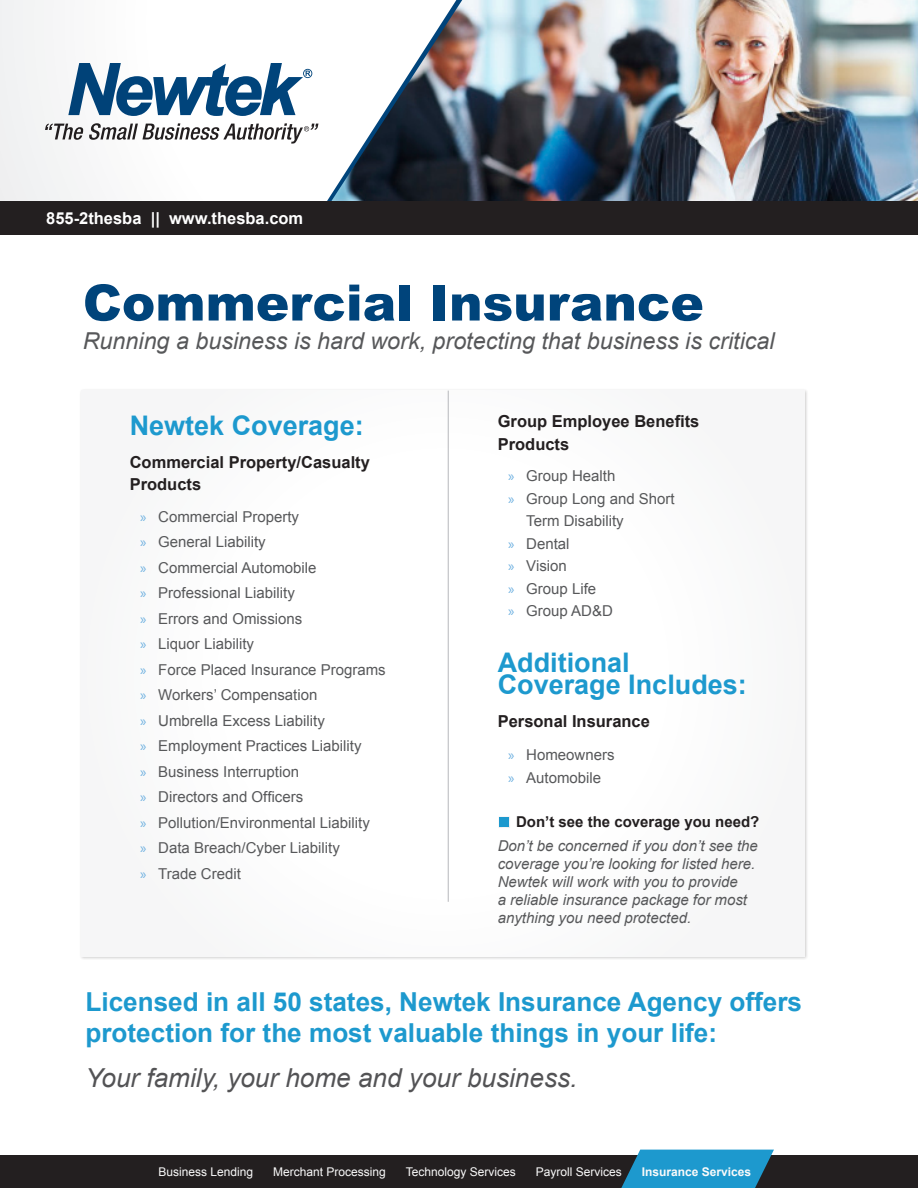
<style>
.page{position:relative;width:918px;height:1188px;background:#fff}
.page>*{position:absolute;margin:0;border:0;box-sizing:border-box;transform-origin:0 0}
.t1{font:900 50.25px "Arial";color:#00447b}
.t2{font:700 27px/22.5px "Arial";color:#1d99ce}
.t3{font:700 26.1px/31.3px "Arial";color:#1d99ce}
.t4{font:italic 26.1px "Arial";color:#535355}
.t5{font:italic 23.25px "Arial";color:#57585a}
.t6{font:700 16.5px/22.5px "Arial";color:#231f20}
.t7{font:700 16.5px "Arial";color:#fff}
.Paragraph_Style_1{font:15px/22.5px "Arial";color:#57585a}
.t8{font:italic 15px/18px "Arial";color:#57585a}
.t9{font:700 15px "Arial";color:#231f20}
.t10{font:12px "Arial";color:#fafafa}
.t11{font:700 12px "Arial";color:#fafafa}
.s1{font-family:"Myriad Pro";color:#6db0e0}
</style>
<div class="page">
<img style="left:327px;top:0;width:591px;height:201px">
<svg style="left:68px;top:63px;width:244px;height:53px"></svg>
<svg style="left:45px;top:123px;width:273px;height:21px"></svg>
<div style="left:0;top:201px;width:918px;height:34px;background:#231f20"></div>
<hr style="left:448px;top:391px;width:1px;height:511px;background:#b6b7bb">
<div style="left:499px;top:817px;width:11px;height:11px;background:#1d99ce;border:2px solid #fff"></div>
<svg style="left:0;top:1150px;width:918px;height:38px;background:#3a4952"></svg>
<p class="t7" style="left:46px;top:207px;width:259px">855-2thesba || www.thesba.com</p>
<p class="t1" style="left:83px;top:266px;width:623px">Commercial Insurance</p>
<p class="t5" style="left:83px;top:325px;width:693px">Running a business is hard work, protecting that business is critical</p>
<p class="t2" style="left:130px;top:415px;width:236px">Newtek Coverage:</p>
<p class="t6" style="left:130px;top:451px;width:242px">Commercial Property/Casualty<br>Products</p>
<p class="Paragraph_Style_1" style="left:140px;top:505px;width:160px"><span class="s1">»</span> Commercial Property</p>
<p class="Paragraph_Style_1" style="left:140px;top:531px;width:127px"><span class="s1">»</span> General Liability</p>
<p class="Paragraph_Style_1" style="left:140px;top:556px;width:178px"><span class="s1">»</span> Commercial Automobile</p>
<p class="Paragraph_Style_1" style="left:140px;top:582px;width:156px"><span class="s1">»</span> Professional Liability</p>
<p class="Paragraph_Style_1" style="left:140px;top:607px;width:164px"><span class="s1">»</span> Errors and Omissions</p>
<p class="Paragraph_Style_1" style="left:140px;top:633px;width:115px"><span class="s1">»</span> Liquor Liability</p>
<p class="Paragraph_Style_1" style="left:140px;top:658px;width:247px"><span class="s1">»</span> Force Placed Insurance Programs</p>
<p class="Paragraph_Style_1" style="left:140px;top:684px;width:179px"><span class="s1">»</span> Workers’ Compensation</p>
<p class="Paragraph_Style_1" style="left:140px;top:709px;width:186px"><span class="s1">»</span> Umbrella Excess Liability</p>
<p class="Paragraph_Style_1" style="left:140px;top:735px;width:223px"><span class="s1">»</span> Employment Practices Liability</p>
<p class="Paragraph_Style_1" style="left:140px;top:760px;width:160px"><span class="s1">»</span> Business Interruption</p>
<p class="Paragraph_Style_1" style="left:140px;top:786px;width:165px"><span class="s1">»</span> Directors and Officers</p>
<p class="Paragraph_Style_1" style="left:140px;top:811px;width:231px"><span class="s1">»</span> Pollution/Environmental Liability</p>
<p class="Paragraph_Style_1" style="left:140px;top:837px;width:201px"><span class="s1">»</span> Data Breach/Cyber Liability</p>
<p class="Paragraph_Style_1" style="left:140px;top:862px;width:102px"><span class="s1">»</span> Trade Credit</p>
<p class="t6" style="left:498px;top:410px;width:203px">Group Employee Benefits<br>Products</p>
<p class="Paragraph_Style_1" style="left:508px;top:465px;width:109px"><span class="s1">»</span> Group Health</p>
<p class="Paragraph_Style_1" style="left:526px;top:487px;width:150px;text-indent:-18px"><span class="s1">»</span> Group Long and Short<br>Term Disability</p>
<p class="Paragraph_Style_1" style="left:508px;top:532px;width:63px"><span class="s1">»</span> Dental</p>
<p class="Paragraph_Style_1" style="left:508px;top:555px;width:60px"><span class="s1">»</span> Vision</p>
<p class="Paragraph_Style_1" style="left:508px;top:577px;width:90px"><span class="s1">»</span> Group Life</p>
<p class="Paragraph_Style_1" style="left:508px;top:600px;width:106px"><span class="s1">»</span> Group AD&amp;D</p>
<p class="t2" style="left:498px;top:652px;width:251px">Additional<br>Coverage Includes:</p>
<p class="t6" style="left:498px;top:710px;width:154px">Personal Insurance</p>
<p class="Paragraph_Style_1" style="left:508px;top:744px;width:108px"><span class="s1">»</span> Homeowners</p>
<p class="Paragraph_Style_1" style="left:508px;top:766px;width:95px"><span class="s1">»</span> Automobile</p>
<p class="t9" style="left:516px;top:812px;width:245px">Don’t see the coverage you need?</p>
<p class="t8" style="left:498px;top:837px;width:262px">Don’t be concerned if you don’t see the coverage you’re looking for listed here.<br>Newtek will work with you to provide<br>a reliable insurance package for most anything you need protected.</p>
<p class="t3" style="left:86px;top:986px;width:718px">Licensed in all 50 states, Newtek Insurance Agency offers protection for the most valuable things in your life:</p>
<p class="t4" style="left:86px;top:1061px;width:493px">Your family, your home and your business.</p>
<p class="t10" style="left:159px;top:1164px;width:96px">Business Lending</p>
<p class="t10" style="left:273px;top:1164px;width:114px">Merchant Processing</p>
<p class="t10" style="left:406px;top:1164px;width:112px">Technology Services</p>
<p class="t10" style="left:536px;top:1164px;width:88px">Payroll Services</p>
<p class="t11" style="left:642px;top:1164px;width:111px">Insurance Services</p>
</div>
